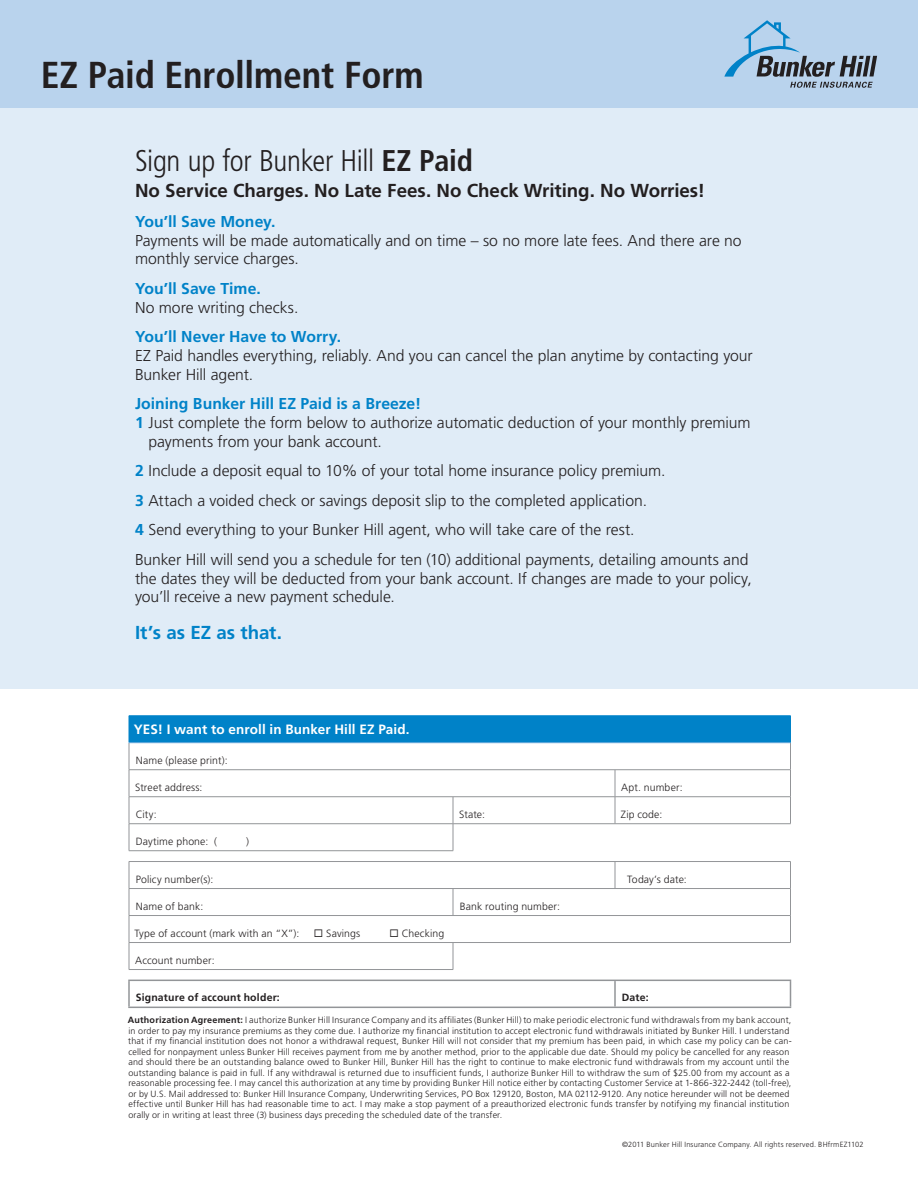
<style>
.page{position:relative;width:918px;height:1188px;background:#fff}
.page>*{position:absolute;margin:0;border:0;box-sizing:border-box;transform-origin:0 0}
.t1{font:700 condensed 37.5px "Frutiger";letter-spacing:-.005em;color:#231f20}
.t2{font:300 condensed 30px "Frutiger";letter-spacing:-.01em;color:#231f20}
.t3{font:700 18.75px "Frutiger";letter-spacing:-.005em;color:#231f20}
.t4{font:700 18.75px "Frutiger";color:#0082c8}
.t5{font:300 15.75px/18.8px "Frutiger";letter-spacing:-.005em;color:#231f20}
.t6{font:700 15.75px "Frutiger";color:#0082c8}
.t7{font:700 13.5px "Frutiger";letter-spacing:.005em;color:#fff}
.t8{font:300 10.5px "Frutiger";letter-spacing:.01em;color:#231f20}
.t9{font:700 10.5px "Frutiger";letter-spacing:.015em;color:#231f20}
.t10{font:300 9px/10.5px "Frutiger";letter-spacing:.015em;color:#231f20}
.t11{font:300 7.5px "Frutiger";letter-spacing:.02em;color:#231f20}
.s1{font-weight:700}
.s2{font-weight:700;color:#0082c8}
</style>
<div class="page">
<div style="left:0;top:0;width:918px;height:688px;background:#e0ecf7"></div>
<div style="left:0;top:0;width:918px;height:108px;background:#b9d3ed"></div>
<div style="left:129px;top:716px;width:661px;height:27px;background:#0082c8"></div>
<hr style="left:129px;top:769px;width:324px;height:1px;background:#939598">
<hr style="left:453px;top:769px;width:162px;height:1px;background:#939598">
<hr style="left:615px;top:769px;width:176px;height:1px;background:#939598">
<hr style="left:129px;top:796px;width:324px;height:1px;background:#939598">
<hr style="left:453px;top:796px;width:162px;height:1px;background:#939598">
<hr style="left:615px;top:796px;width:176px;height:1px;background:#939598">
<svg style="left:615px;top:770px;width:1px;height:53px"></svg>
<hr style="left:129px;top:823px;width:324px;height:1px;background:#939598">
<hr style="left:453px;top:823px;width:162px;height:1px;background:#939598">
<svg style="left:453px;top:797px;width:1px;height:53px"></svg>
<hr style="left:615px;top:823px;width:176px;height:1px;background:#939598">
<hr style="left:129px;top:850px;width:324px;height:1px;background:#939598">
<hr style="left:129px;top:861px;width:324px;height:1px;background:#939598">
<hr style="left:453px;top:861px;width:162px;height:1px;background:#939598">
<hr style="left:615px;top:861px;width:176px;height:1px;background:#939598">
<svg style="left:615px;top:862px;width:1px;height:26px"></svg>
<hr style="left:129px;top:888px;width:324px;height:1px;background:#939598">
<hr style="left:129px;top:915px;width:324px;height:1px;background:#939598">
<hr style="left:129px;top:942px;width:324px;height:1px;background:#939598">
<svg style="left:129px;top:862px;width:1px;height:107px"></svg>
<hr style="left:129px;top:969px;width:324px;height:1px;background:#939598">
<hr style="left:453px;top:888px;width:162px;height:1px;background:#939598">
<svg style="left:453px;top:889px;width:1px;height:26px"></svg>
<hr style="left:453px;top:915px;width:162px;height:1px;background:#939598">
<hr style="left:615px;top:915px;width:176px;height:1px;background:#939598">
<hr style="left:453px;top:942px;width:162px;height:1px;background:#939598">
<svg style="left:453px;top:943px;width:1px;height:26px"></svg>
<hr style="left:615px;top:888px;width:176px;height:1px;background:#939598">
<svg style="left:790px;top:862px;width:1px;height:80px"></svg>
<hr style="left:615px;top:942px;width:176px;height:1px;background:#939598">
<hr style="left:128px;top:980px;width:325px;height:1px;background:#939598">
<hr style="left:128px;top:981px;width:2px;height:26px;background:#939598">
<hr style="left:453px;top:980px;width:162px;height:1px;background:#939598">
<hr style="left:615px;top:980px;width:176px;height:1px;background:#939598">
<hr style="left:614px;top:981px;width:2px;height:26px;background:#939598">
<svg style="left:790px;top:981px;width:1px;height:26px"></svg>
<hr style="left:128px;top:1007px;width:325px;height:1px;background:#939598">
<hr style="left:453px;top:1007px;width:162px;height:1px;background:#939598">
<hr style="left:615px;top:1007px;width:176px;height:1px;background:#939598">
<hr style="left:129px;top:715px;width:324px;height:1px;background:#0082c8">
<svg style="left:129px;top:743px;width:1px;height:107px"></svg>
<hr style="left:453px;top:715px;width:162px;height:1px;background:#0082c8">
<hr style="left:615px;top:715px;width:176px;height:1px;background:#0082c8">
<svg style="left:790px;top:716px;width:1px;height:108px"></svg>
<hr style="left:129px;top:742px;width:324px;height:1px;background:#76b1df">
<hr style="left:453px;top:742px;width:162px;height:1px;background:#76b1df">
<hr style="left:615px;top:742px;width:176px;height:1px;background:#76b1df">
<svg style="left:724px;top:20px;width:153px;height:68px"></svg>
<p class="t1" style="left:41px;top:53px;width:384px">EZ Paid Enrollment Form</p>
<p class="t2" style="left:135px;top:144px;width:339px">Sign up for Bunker Hill <span class="s1">EZ Paid</span></p>
<p class="t3" style="left:135px;top:180px;width:572px">No Service Charges. No Late Fees. No Check Writing. No Worries!</p>
<p class="t5" style="left:135px;top:212px;width:608px"><span class="s2">You’ll Save Money.<br></span>Payments will be made automatically and on time – so no more late fees. And there are no monthly service charges.</p>
<p class="t5" style="left:135px;top:279px;width:165px"><span class="s2">You’ll Save Time.<br></span>No more writing checks.</p>
<p class="t5" style="left:135px;top:327px;width:619px"><span class="s2">You’ll Never Have to Worry.<br></span>EZ Paid handles everything, reliably. And you can cancel the plan anytime by contacting your<br>Bunker Hill agent.</p>
<p class="t6" style="left:135px;top:394px;width:288px">Joining Bunker Hill EZ Paid is a Breeze!</p>
<p class="t5" style="left:135px;top:413px;width:617px"><span class="s2">1</span> Just complete the form below to authorize automatic deduction of your monthly premium</p>
<p class="t5" style="left:148px;top:432px;width:235px">payments from your bank account.</p>
<p class="t5" style="left:135px;top:461px;width:532px"><span class="s2">2</span> Include a deposit equal to 10% of your total home insurance policy premium.</p>
<p class="t5" style="left:135px;top:491px;width:514px"><span class="s2">3</span> Attach a voided check or savings deposit slip to the completed application.</p>
<p class="t5" style="left:135px;top:521px;width:501px"><span class="s2">4</span> Send everything to your Bunker Hill agent, who will take care of the rest.</p>
<p class="t5" style="left:135px;top:550px;width:618px">Bunker Hill will send you a schedule for ten (10) additional payments, detailing amounts and the dates they will be deducted from your bank account. If changes are made to your policy, you’ll receive a new payment schedule.</p>
<p class="t4" style="left:135px;top:622px;width:149px">It’s as EZ as that.</p>
<p class="t7" style="left:134px;top:722px;width:277px">YES! I want to enroll in Bunker Hill EZ Paid.</p>
<p class="t8" style="left:136px;top:754px;width:93px">Name (please print):</p>
<p class="t8" style="left:135px;top:781px;width:69px">Street address:</p>
<p class="t8" style="left:621px;top:781px;width:63px">Apt. number:</p>
<p class="t8" style="left:136px;top:808px;width:22px">City:</p>
<p class="t8" style="left:459px;top:808px;width:27px">State:</p>
<p class="t8" style="left:621px;top:808px;width:43px">Zip code:</p>
<p class="t8" style="left:136px;top:835px;width:83px">Daytime phone: (</p>
<p class="t8" style="left:246px;top:835px;width:4px">)</p>
<p class="t8" style="left:136px;top:873px;width:79px">Policy number(s):</p>
<p class="t8" style="left:627px;top:873px;width:61px">Today’s date:</p>
<p class="t8" style="left:136px;top:900px;width:69px">Name of bank:</p>
<p class="t8" style="left:460px;top:900px;width:102px">Bank routing number:</p>
<p class="t8" style="left:134px;top:927px;width:166px">Type of account (mark with an “X”):</p>
<p class="t8" style="left:314px;top:927px;width:48px">◻ Savings</p>
<p class="t8" style="left:389px;top:927px;width:56px">◻ Checking</p>
<p class="t8" style="left:135px;top:954px;width:81px">Account number:</p>
<p class="t9" style="left:136px;top:992px;width:146px">Signature of account holder:</p>
<p class="t9" style="left:622px;top:992px;width:28px">Date:</p>
<p class="t10" style="left:128px;top:1015px;width:665px"><span class="s1">Authorization Agreement:</span> I authorize Bunker Hill Insurance Company and its affiliates (Bunker Hill) to make periodic electronic fund withdrawals from my bank account, in order to pay my insurance premiums as they come due. I authorize my financial institution to accept electronic fund withdrawals initiated by Bunker Hill. I understand that if my financial institution does not honor a withdrawal request, Bunker Hill will not consider that my premium has been paid, in which case my policy can be can&shy;celled for nonpayment unless Bunker Hill receives payment from me by another method, prior to the applicable due date. Should my policy be cancelled for any reason and should there be an outstanding balance owed to Bunker Hill, Bunker Hill has the right to continue to make electronic fund withdrawals from my account until the outstanding balance is paid in full. If any withdrawal is returned due to insufficient funds, I authorize Bunker Hill to withdraw the sum of $25.00 from my account as a reasonable processing fee. I may cancel this authorization at any time by providing Bunker Hill notice either by contacting Customer Service at 1-866-322-2442 (toll-free), or by U.S. Mail addressed to: Bunker Hill Insurance Company, Underwriting Services, PO Box 129120, Boston, MA 02112-9120. Any notice hereunder will not be deemed effective until Bunker Hill has had reasonable time to act. I may make a stop payment of a preauthorized electronic funds transfer by notifying my financial institution orally or in writing at least three (3) business days preceding the scheduled date of the transfer.</p>
<p class="t11" style="left:622px;top:1140px;width:243px">©2011 Bunker Hill Insurance Company. All rights reserved. BHfrmEZ1102</p>
</div>
